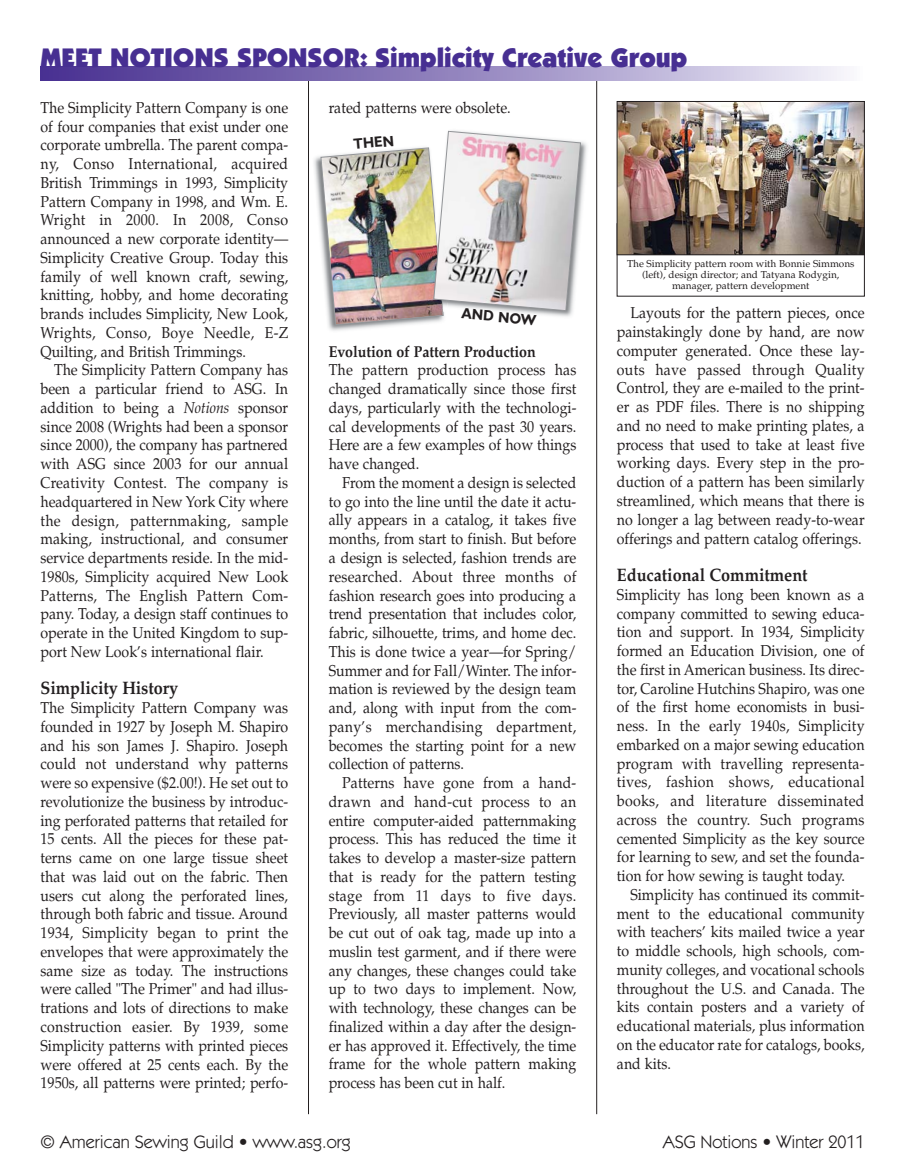
<style>
.page{position:relative;width:905px;height:1175px;background:#fff}
.page>*{position:absolute;margin:0;border:0;box-sizing:border-box;transform-origin:0 0}
.t1{font:900 27px "Itc Kabel";color:#472f92}
.t2{font:18px "Itc Kabel";color:#231f20}
.t3{font:700 18px "Palatino";color:#231f20;scale:.9 1}
.t4{font:15.75px/18.8px "Palatino";color:#231f20;text-align:justify;scale:.9 1}
.t5{font:700 15.75px "Palatino";color:#231f20;scale:.9 1}
.t6{font:700 15px "Gill Sans";color:#231f20;scale:.9 1}
.t7{font:10.05px/11.2px "Palatino";color:#231f20;text-align:center}
.s1{font-style:italic}
</style>
<div class="page">
<img style="left:314px;top:156px;width:85px;height:175px">
<img style="left:448px;top:130px;width:139px;height:82px">
<img style="left:320px;top:131px;width:261px;height:194px">
<hr style="left:308px;top:74px;width:1px;height:1040px;background:#231f20">
<hr style="left:596px;top:74px;width:1px;height:1040px;background:#231f20">
<svg style="left:41px;top:67px;width:803px;height:13px;background:#9587c0"></svg>
<img style="left:619px;top:103px;width:243px;height:150px">
<div style="left:617px;top:101px;width:247px;height:154px;border:1px solid #231f20"></div>
<h1 class="t1" style="left:40px;top:47px;width:648px">MEET NOTIONS SPONSOR: Simplicity Creative Group</h1>
<p class="t4" style="left:41px;top:100px;width:277px">The Simplicity Pattern Company is one of four companies that exist under one corporate umbrella. The parent compa&shy;ny, Conso International, acquired British Trimmings in 1993, Simplicity Pattern Company in 1998, and Wm. E.<br>Wright in 2000. In 2008, Conso announced a new corporate identity— Simplicity Creative Group. Today this family of well known craft, sewing, knitting, hobby, and home decorating brands includes Simplicity, New Look, Wrights, Conso, Boye Needle, E-Z Quilting, and British Trimmings.</p>
<p class="t4" style="left:41px;top:362px;width:277px;text-indent:14px">The Simplicity Pattern Company has been a particular friend to ASG. In addition to being a <span class="s1">Notions</span> sponsor since 2008 (Wrights had been a sponsor since 2000), the company has partnered with ASG since 2003 for our annual Creativity Contest. The company is headquartered in New York City where the design, patternmaking, sample making, instructional, and consumer service departments reside. In the mid-1980s, Simplicity acquired New Look Patterns, The English Pattern Com&shy;pany. Today, a design staff continues to operate in the United Kingdom to sup&shy;port New Look’s international flair.</p>
<p class="t3" style="left:41px;top:681px;width:154px">Simplicity History</p>
<p class="t4" style="left:41px;top:700px;width:277px">The Simplicity Pattern Company was founded in 1927 by Joseph M. Shapiro and his son James J. Shapiro. Joseph could not understand why patterns were so expensive ($2.00!). He set out to revolutionize the business by introduc&shy;ing perforated patterns that retailed for 15 cents. All the pieces for these pat&shy;terns came on one large tissue sheet that was laid out on the fabric. Then users cut along the perforated lines, through both fabric and tissue. Around 1934, Simplicity began to print the envelopes that were approximately the same size as today. The instructions were called "The Primer" and had illus&shy;trations and lots of directions to make construction easier. By 1939, some Simplicity patterns with printed pieces were offered at 25 cents each. By the 1950s, all patterns were printed; perfo-</p>
<p class="t4" style="left:329px;top:100px;width:204px">rated patterns were obsolete.</p>
<p class="t6" style="left:353px;top:139px;width:47px;rotate:-5deg">THEN</p>
<p class="t6" style="left:462px;top:308px;width:85px;rotate:5deg">AND NOW</p>
<p class="t5" style="left:329px;top:345px;width:231px">Evolution of Pattern Production</p>
<p class="t4" style="left:329px;top:362px;width:277px">The pattern production process has changed dramatically since those first days, particularly with the technologi&shy;cal developments of the past 30 years.<br>Here are a few examples of how things have changed.</p>
<p class="t4" style="left:329px;top:475px;width:277px;text-indent:14px">From the moment a design is selected to go into the line until the date it actu&shy;ally appears in a catalog, it takes five months, from start to finish. But before a design is selected, fashion trends are researched. About three months of fashion research goes into producing a trend presentation that includes color, fabric, silhouette, trims, and home dec.<br>This is done twice a year—for Spring/ Summer and for Fall/Winter. The infor&shy;mation is reviewed by the design team and, along with input from the com&shy;pany’s merchandising department, becomes the starting point for a new collection of patterns.</p>
<p class="t4" style="left:329px;top:775px;width:277px;text-indent:14px">Patterns have gone from a hand&shy;drawn and hand-cut process to an entire computer-aided patternmaking process. This has reduced the time it takes to develop a master-size pattern that is ready for the pattern testing stage from 11 days to five days.<br>Previously, all master patterns would be cut out of oak tag, made up into a muslin test garment, and if there were any changes, these changes could take up to two days to implement. Now, with technology, these changes can be finalized within a day after the design&shy;er has approved it. Effectively, the time frame for the whole pattern making process has been cut in half.</p>
<p class="t7" style="left:627px;top:259px;width:229px">The Simplicity pattern room with Bonnie Simmons (left), design director; and Tatyana Rodygin, manager, pattern development</p>
<p class="t4" style="left:617px;top:305px;width:277px;text-indent:14px">Layouts for the pattern pieces, once painstakingly done by hand, are now computer generated. Once these lay&shy;outs have passed through Quality Control, they are e-mailed to the print&shy;er as PDF files. There is no shipping and no need to make printing plates, a process that used to take at least five working days. Every step in the pro&shy;duction of a pattern has been similarly streamlined, which means that there is no longer a lag between ready-to-wear offerings and pattern catalog offerings.</p>
<p class="t3" style="left:617px;top:568px;width:213px">Educational Commitment</p>
<p class="t4" style="left:617px;top:587px;width:277px">Simplicity has long been known as a company committed to sewing educa&shy;tion and support. In 1934, Simplicity formed an Education Division, one of the first in American business. Its direc&shy;tor, Caroline Hutchins Shapiro, was one of the first home economists in busi&shy;ness. In the early 1940s, Simplicity embarked on a major sewing education program with travelling representa&shy;tives, fashion shows, educational books, and literature disseminated across the country. Such programs cemented Simplicity as the key source for learning to sew, and set the founda&shy;tion for how sewing is taught today.</p>
<p class="t4" style="left:617px;top:887px;width:277px;text-indent:14px">Simplicity has continued its commit&shy;ment to the educational community with teachers’ kits mailed twice a year to middle schools, high schools, com&shy;munity colleges, and vocational schools throughout the U.S. and Canada. The kits contain posters and a variety of educational materials, plus information on the educator rate for catalogs, books, and kits.</p>
<p class="t2" style="left:40px;top:1134px;width:312px">© American Sewing Guild • www.asg.org</p>
<p class="t2" style="left:663px;top:1134px;width:203px">ASG Notions • Winter 2011</p>
</div>
